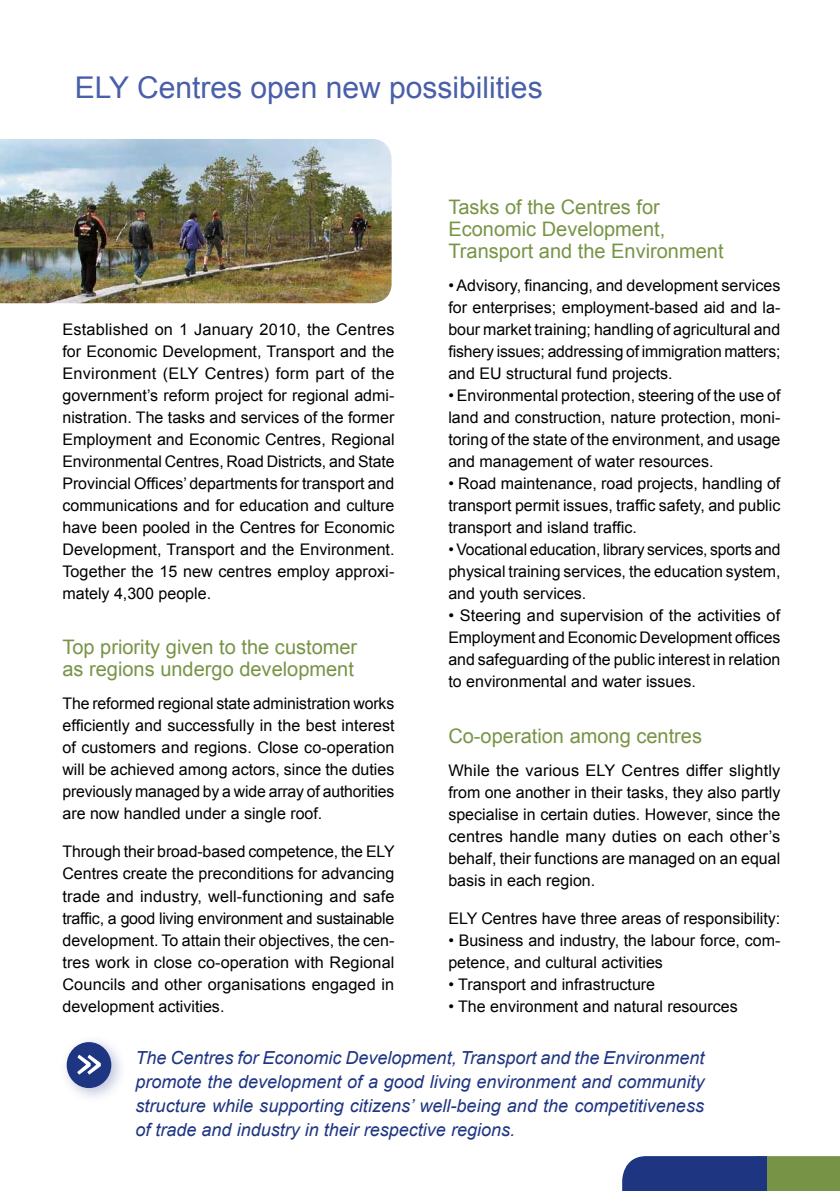
<style>
.page{position:relative;width:840px;height:1191px;background:#fff}
.page>*{position:absolute;margin:0;border:0;box-sizing:border-box;transform-origin:0 0}
.t1{font:30px "Arial";color:#495fa9}
.t2{font:20px/22px "Arial";color:#779446}
.t3{font:italic 18px/24px "Arial";color:#1e3582;text-align:justify}
.t4{font:16px/22px "Arial";color:#000;text-align:justify}
</style>
<div class="page">
<div style="left:754px;top:1156px;width:85px;height:35px;background:#779446"></div>
<div style="left:621px;top:1156px;width:145px;height:35px;background:#1e3582"></div>
<img style="left:0;top:139px;width:391px;height:164px">
<div style="left:58px;top:1033px;width:68px;height:70px;background:#1e3582;opacity:.3"></div>
<div style="left:67px;top:1042px;width:44px;height:46px;background:#1e3582;border-radius:50%"></div>
<svg style="left:77px;top:1054px;width:24px;height:20px"></svg>
<h1 class="t1" style="left:75px;top:68px;width:469px">ELY Centres open new possibilities</h1>
<p class="t2" style="left:448px;top:196px;width:276px">Tasks of the Centres for<br>Economic Development,<br>Transport and the Environment</p>
<p class="t4" style="left:448px;top:275px;width:333px">• Advisory, financing, and development services for enterprises; employment-based aid and la&shy;bour market training; handling of agricultural and fishery issues; addressing of immigration matters; and EU structural fund projects.</p>
<p class="t4" style="left:448px;top:385px;width:333px">• Environmental protection, steering of the use of land and construction, nature protection, moni&shy;toring of the state of the environment, and usage and management of water resources.</p>
<p class="t4" style="left:448px;top:473px;width:333px">• Road maintenance, road projects, handling of transport permit issues, traffic safety, and public transport and island traffic.</p>
<p class="t4" style="left:448px;top:539px;width:333px">• Vocational education, library services, sports and physical training services, the education system, and youth services.</p>
<p class="t4" style="left:448px;top:605px;width:333px">• Steering and supervision of the activities of Employment and Economic Development offices and safeguarding of the public interest in relation to environmental and water issues.</p>
<p class="t4" style="left:62px;top:318px;width:333px">Established on 1 January 2010, the Centres for Economic Development, Transport and the Environment (ELY Centres) form part of the government’s reform project for regional admi&shy;nistration. The tasks and services of the former Employment and Economic Centres, Regional Environmental Centres, Road Districts, and State Provincial Offices’ departments for transport and communications and for education and culture have been pooled in the Centres for Economic Development, Transport and the Environment.<br>Together the 15 new centres employ approxi&shy;mately 4,300 people.</p>
<p class="t2" style="left:62px;top:636px;width:296px">Top priority given to the customer as regions undergo development</p>
<p class="t4" style="left:62px;top:693px;width:333px">The reformed regional state administration works efficiently and successfully in the best interest of customers and regions. Close co-operation will be achieved among actors, since the duties previously managed by a wide array of authorities are now handled under a single roof.</p>
<p class="t4" style="left:62px;top:841px;width:333px">Through their broad-based competence, the ELY Centres create the preconditions for advancing trade and industry, well-functioning and safe traffic, a good living environment and sustainable development. To attain their objectives, the cen&shy;tres work in close co-operation with Regional Councils and other organisations engaged in development activities.</p>
<p class="t2" style="left:448px;top:725px;width:255px">Co-operation among centres</p>
<p class="t4" style="left:448px;top:759px;width:333px">While the various ELY Centres differ slightly from one another in their tasks, they also partly specialise in certain duties. However, since the centres handle many duties on each other’s behalf, their functions are managed on an equal basis in each region.</p>
<p class="t4" style="left:448px;top:907px;width:333px">ELY Centres have three areas of responsibility:</p>
<p class="t4" style="left:448px;top:929px;width:333px">• Business and industry, the labour force, com&shy;petence, and cultural activities</p>
<p class="t4" style="left:448px;top:973px;width:208px">• Transport and infrastructure</p>
<p class="t4" style="left:448px;top:995px;width:290px">• The environment and natural resources</p>
<p class="t3" style="left:135px;top:1045px;width:570px">The Centres for Economic Development, Transport and the Environment promote the development of a good living environment and community structure while supporting citizens’ well-being and the competitiveness of trade and industry in their respective regions.</p>
</div>
